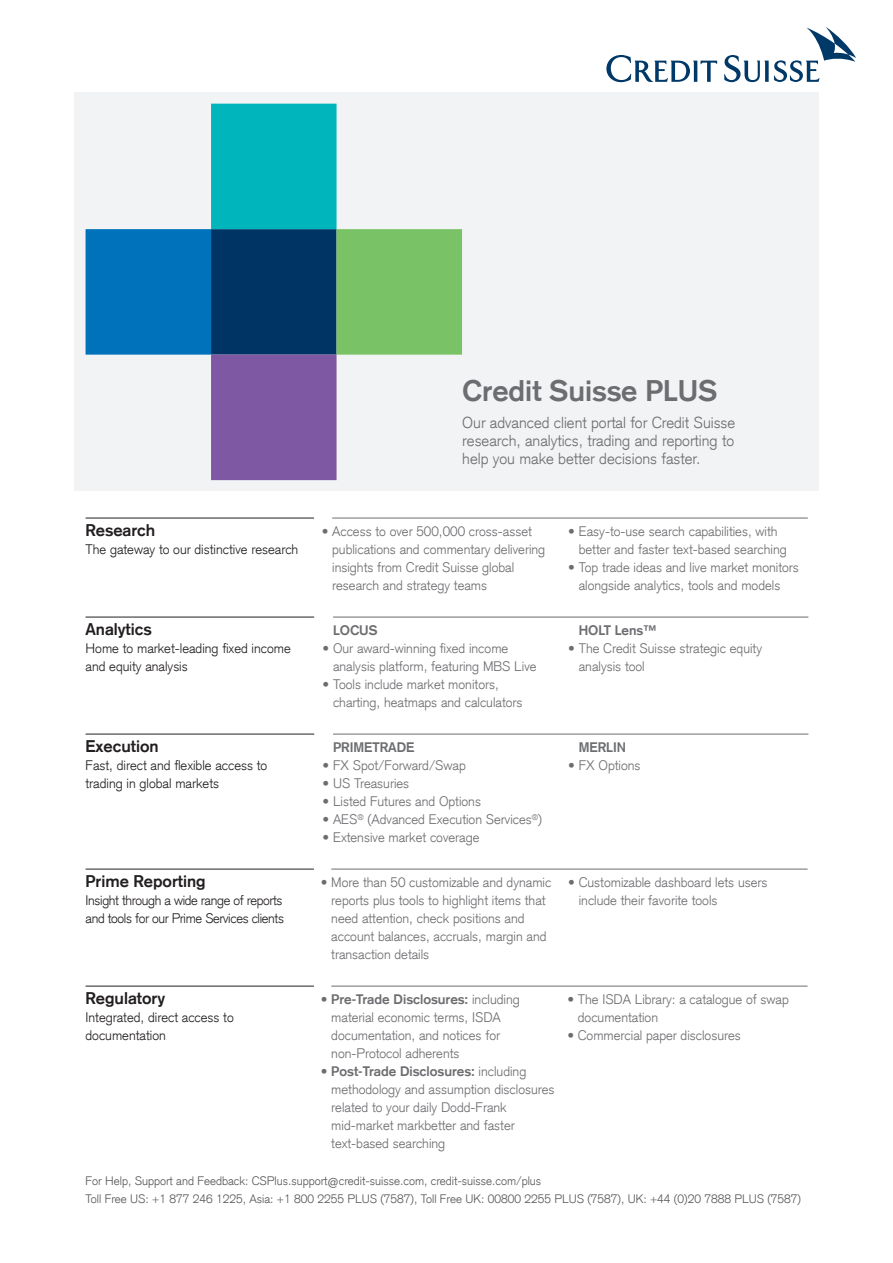
<style>
.page{position:relative;width:893px;height:1263px;background:#fff}
.page>*{position:absolute;margin:0;border:0;box-sizing:border-box;transform-origin:0 0}
.Field_Heading{font:700 29.1px "Credit Suisse Type";color:#6c6d70}
.Body_Copy_Headings{font:700 16.5px "Credit Suisse Type";color:#231f20}
.Field_Subheading{font:300 15.6px/18px "Credit Suisse Type";color:#6c6d70;text-align:justify}
.t1{font:300 13.5px/18px "Credit Suisse Type";color:#6c6d70}
.Body_Copy_Heading_De{font:300 13.5px/18px "Credit Suisse Type";color:#231f20}
.Body_Copy_Heading_De-2{font:300 13.5px/18px "Credit Suisse Type";letter-spacing:-.025em;color:#231f20}
.Body_Copy_Left_Bulle{font:700 13.5px "Credit Suisse Type";color:#6c6d70}
.Body_Copy_Right_Bull{font:700 13.5px "Credit Suisse Type";color:#6c6d70}
.Contact_Information{font:300 12px "Credit Suisse Type";color:#57585a}
.s1{font-weight:700}
</style>
<div class="page">
<svg style="left:606px;top:27px;width:250px;height:55px"></svg>
<div style="left:74px;top:93px;width:745px;height:398px;background:#f2f3f4"></div>
<hr style="left:86px;top:518px;width:228px;height:1px;background:#231f20">
<hr style="left:332px;top:518px;width:476px;height:1px;background:#6c6d70">
<hr style="left:331px;top:986px;width:477px;height:1px;background:#6c6d70">
<hr style="left:331px;top:869px;width:477px;height:1px;background:#6c6d70">
<hr style="left:86px;top:617px;width:228px;height:1px;background:#231f20">
<hr style="left:333px;top:734px;width:475px;height:1px;background:#6c6d70">
<hr style="left:333px;top:617px;width:475px;height:1px;background:#6c6d70">
<hr style="left:86px;top:734px;width:228px;height:1px;background:#231f20">
<hr style="left:86px;top:869px;width:228px;height:1px;background:#231f20">
<hr style="left:86px;top:986px;width:228px;height:1px;background:#231f20">
<div style="left:211px;top:229px;width:126px;height:126px;background:#003465"></div>
<div style="left:86px;top:229px;width:125px;height:126px;background:#0072bc"></div>
<div style="left:337px;top:229px;width:125px;height:126px;background:#79c366"></div>
<div style="left:211px;top:104px;width:126px;height:125px;background:#00b6bc"></div>
<div style="left:211px;top:355px;width:126px;height:125px;background:#7f58a4"></div>
<p class="Field_Heading" style="left:462px;top:374px;width:256px">Credit Suisse PLUS</p>
<p class="Body_Copy_Headings" style="left:86px;top:521px;width:71px">Research</p>
<p class="Body_Copy_Heading_De" style="left:86px;top:540px;width:214px">The gateway to our distinctive research</p>
<p class="Body_Copy_Headings" style="left:86px;top:620px;width:68px">Analytics</p>
<p class="Body_Copy_Heading_De" style="left:86px;top:639px;width:207px">Home to market-leading fixed income and equity analysis</p>
<p class="Body_Copy_Headings" style="left:86px;top:737px;width:75px">Execution</p>
<p class="Body_Copy_Heading_De" style="left:86px;top:756px;width:183px">Fast, direct and flexible access to trading in global markets</p>
<p class="Body_Copy_Headings" style="left:86px;top:872px;width:122px">Prime Reporting</p>
<p class="Body_Copy_Heading_De-2" style="left:86px;top:891px;width:200px">Insight through a wide range of reports and tools for our Prime Services clients</p>
<p class="Body_Copy_Headings" style="left:86px;top:989px;width:81px">Regulatory</p>
<p class="Body_Copy_Heading_De" style="left:86px;top:1008px;width:150px">Integrated, direct access to documentation</p>
<p class="Field_Subheading" style="left:462px;top:414px;width:274px">Our advanced client portal for Credit Suisse research, analytics, trading and reporting to help you make better decisions faster.</p>
<p class="t1" style="left:332px;top:522px;width:215px;text-indent:-10px">• Access to over 500,000 cross-asset publications and commentary delivering insights from Credit Suisse global research and strategy teams</p>
<p class="Body_Copy_Left_Bulle" style="left:333px;top:622px;width:46px">LOCUS</p>
<p class="t1" style="left:333px;top:639px;width:205px;text-indent:-10px">• Our award-winning fixed income analysis platform, featuring MBS Live</p>
<p class="t1" style="left:333px;top:675px;width:191px;text-indent:-10px">• Tools include market monitors, charting, heatmaps and calculators</p>
<p class="Body_Copy_Left_Bulle" style="left:333px;top:739px;width:83px">PRIMETRADE</p>
<p class="t1" style="left:322px;top:756px;width:145px">• FX Spot/Forward/Swap</p>
<p class="t1" style="left:322px;top:774px;width:88px">• US Treasuries</p>
<p class="t1" style="left:322px;top:792px;width:160px">• Listed Futures and Options</p>
<p class="t1" style="left:322px;top:810px;width:221px">• AES<sup>®</sup> (Advanced Execution Services<sup>®</sup>)</p>
<p class="t1" style="left:322px;top:828px;width:159px">• Extensive market coverage</p>
<p class="t1" style="left:331px;top:873px;width:222px;text-indent:-10px">• More than 50 customizable and dynamic reports plus tools to highlight items that need attention, check positions and account balances, accruals, margin and transaction details</p>
<p class="t1" style="left:331px;top:990px;width:190px;text-indent:-10px"><span class="s1">• Pre-Trade Disclosures:</span> including material economic terms, ISDA documentation, and notices for non-Protocol adherents</p>
<p class="t1" style="left:331px;top:1062px;width:225px;text-indent:-10px"><span class="s1">• Post-Trade Disclosures:</span> including methodology and assumption disclosures related to your daily Dodd-Frank mid-market markbetter and faster text-based searching</p>
<p class="t1" style="left:579px;top:522px;width:209px;text-indent:-10px">• Easy-to-use search capabilities, with better and faster text-based searching</p>
<p class="t1" style="left:568px;top:558px;width:232px;text-align:center">• Top trade ideas and live market monitors alongside analytics, tools and models</p>
<p class="Body_Copy_Right_Bull" style="left:579px;top:622px;width:79px">HOLT Lens™</p>
<p class="t1" style="left:579px;top:639px;width:185px;text-indent:-10px">• The Credit Suisse strategic equity analysis tool</p>
<p class="Body_Copy_Right_Bull" style="left:579px;top:739px;width:49px">MERLIN</p>
<p class="t1" style="left:568px;top:756px;width:74px">• FX Options</p>
<p class="t1" style="left:579px;top:873px;width:190px;text-indent:-10px">• Customizable dashboard lets users include their favorite tools</p>
<p class="t1" style="left:578px;top:990px;width:212px;text-indent:-10px">• The ISDA Library: a catalogue of swap documentation</p>
<p class="t1" style="left:567px;top:1026px;width:175px">• Commercial paper disclosures</p>
<p class="Contact_Information" style="left:86px;top:1174px;width:457px">For Help, Support and Feedback: CSPlus.support@credit-suisse.com, credit-suisse.com/plus</p>
<p class="Contact_Information" style="left:86px;top:1192px;width:717px">Toll Free US: +1 877 246 1225, Asia: +1 800 2255 PLUS (7587), Toll Free UK: 00800 2255 PLUS (7587), UK: +44 (0)20 7888 PLUS (7587)</p>
</div>
